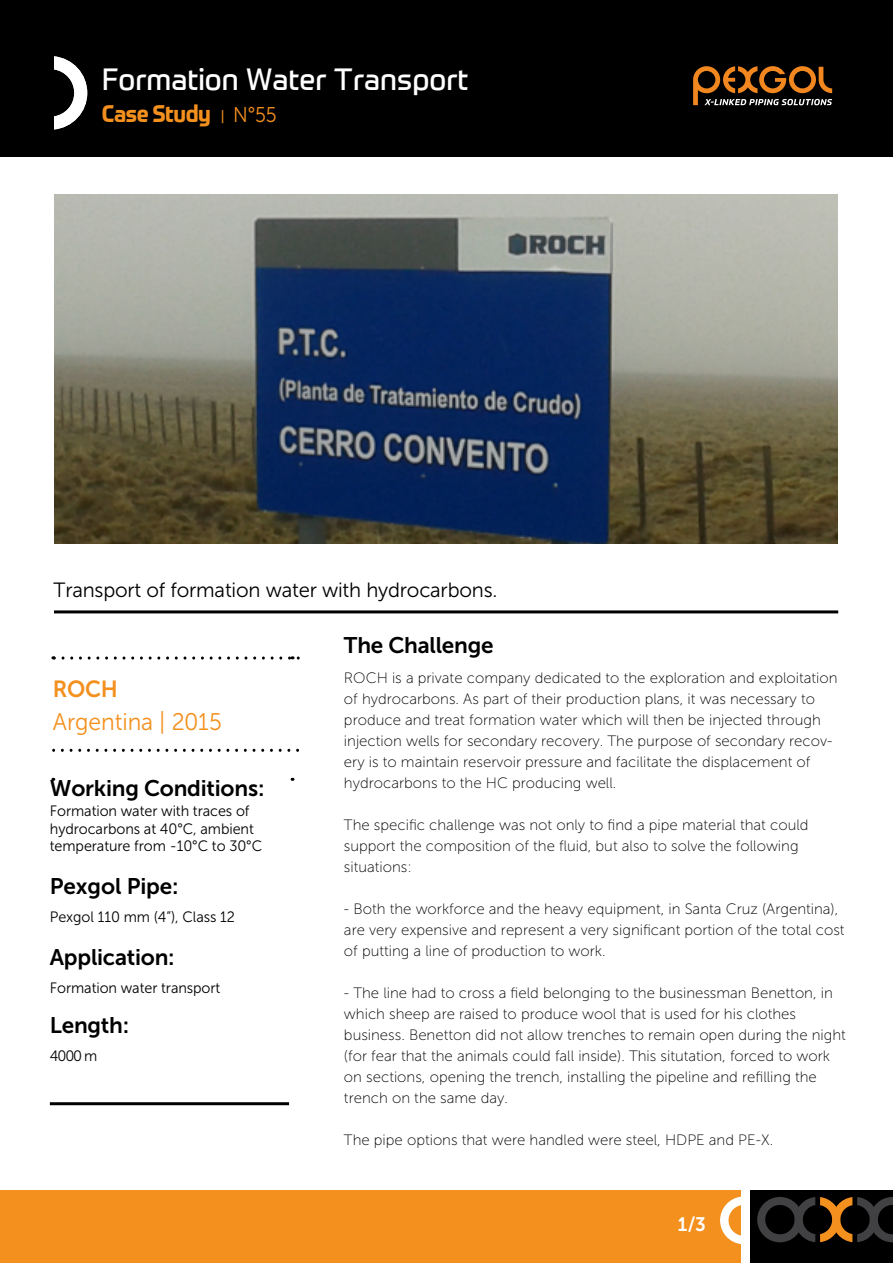
<style>
.page{position:relative;width:893px;height:1263px;background:#fff}
.page>*{position:absolute;margin:0;border:0;box-sizing:border-box;transform-origin:0 0}
.t1{font:30px "Prometo";color:#fff}
.t2{font:24px "Museo Sans 300";letter-spacing:-.005em;color:#f3901e;scale:.96 1}
.t3{font:700 23.4px "Prometo";letter-spacing:-.02em;color:#f3901e;scale:.92 1}
.t4{font:23.25px "Museo Sans 700";color:#f3901e;scale:.96 1}
.t5{font:22.5px "Museo Sans 700";letter-spacing:-.01em;color:#000}
.t6{font:20.55px "Museo Sans 300";letter-spacing:-.01em;color:#000}
.t7{font:19.5px "Museo Sans 700";color:#fff;scale:.96 1}
.t8{font:15px/21px "Museo Sans 100";color:#000}
.t9{font:15px/17.2px "Museo Sans 300";letter-spacing:-.005em;color:#000;scale:.96 1}
.s1{font-family:"Museo Sans 300";font-weight:400;font-size:13.8px}
.s2{font-family:"Museo Sans 300";font-weight:400;font-size:21.3px}
</style>
<div class="page">
<div style="left:0;top:1190px;width:740px;height:73px;background:#f3901e"></div>
<svg style="left:720px;top:1196px;width:21px;height:48px"></svg>
<div style="left:750px;top:1190px;width:143px;height:73px;background:#000"></div>
<svg style="left:757px;top:1197px;width:136px;height:45px"></svg>
<div style="left:0;top:0;width:893px;height:156px;background:#000"></div>
<svg style="left:54px;top:56px;width:33px;height:73px"></svg>
<svg style="left:693px;top:66px;width:139px;height:39px"></svg>
<hr style="left:54px;top:610px;width:784px;height:3px;background:#000">
<hr style="left:50px;top:1102px;width:239px;height:3px;background:#000">
<img style="left:55px;top:195px;width:783px;height:348px">
<svg style="left:88px;top:656px;width:11px;height:3px"></svg>
<svg style="left:149px;top:656px;width:11px;height:3px"></svg>
<svg style="left:210px;top:656px;width:11px;height:3px"></svg>
<svg style="left:271px;top:656px;width:11px;height:3px"></svg>
<svg style="left:288px;top:656px;width:12px;height:3px"></svg>
<svg style="left:96px;top:749px;width:11px;height:3px"></svg>
<svg style="left:157px;top:749px;width:11px;height:3px"></svg>
<svg style="left:218px;top:749px;width:11px;height:3px"></svg>
<svg style="left:279px;top:749px;width:11px;height:3px"></svg>
<h1 class="t1" style="left:102px;top:61px;width:368px">Formation Water Transport</h1>
<h3 class="t3" style="left:102px;top:99px;width:192px">Case Study <span class="s1">|</span> <span class="s2">N°55</span></h3>
<h3 class="t6" style="left:54px;top:579px;width:445px">Transport of formation water with hydrocarbons.</h3>
<h3 class="t4" style="left:53px;top:676px;width:69px">ROCH</h3>
<h2 class="t2" style="left:53px;top:709px;width:178px">Argentina | 2015</h2>
<h3 class="t5" style="left:50px;top:776px;width:216px">Working Conditions:</h3>
<p class="t9" style="left:50px;top:802px;width:223px">Formation water with traces of hydrocarbons at 40°C, ambient temperature from -10°C to 30°C</p>
<h3 class="t5" style="left:50px;top:874px;width:130px">Pexgol Pipe:</h3>
<p class="t9" style="left:50px;top:908px;width:194px">Pexgol 110 mm (4”), Class 12</p>
<h3 class="t5" style="left:50px;top:945px;width:126px">Application:</h3>
<p class="t9" style="left:50px;top:979px;width:179px">Formation water transport</p>
<h3 class="t5" style="left:50px;top:1013px;width:81px">Length:</h3>
<p class="t9" style="left:50px;top:1047px;width:51px">4000 m</p>
<h3 class="t5" style="left:344px;top:633px;width:151px">The Challenge</h3>
<p class="t8" style="left:344px;top:667px;width:495px">ROCH is a private company dedicated to the exploration and exploitation of hydrocarbons. As part of their production plans, it was necessary to produce and treat formation water which will then be injected through injection wells for secondary recovery. The purpose of secondary recov&shy;ery is to maintain reservoir pressure and facilitate the displacement of hydrocarbons to the HC producing well.</p>
<p class="t8" style="left:344px;top:814px;width:466px">The specific challenge was not only to find a pipe material that could support the composition of the fluid, but also to solve the following situations:</p>
<p class="t8" style="left:344px;top:898px;width:502px">- Both the workforce and the heavy equipment, in Santa Cruz (Argentina), are very expensive and represent a very significant portion of the total cost of putting a line of production to work.</p>
<p class="t8" style="left:344px;top:982px;width:503px">- The line had to cross a field belonging to the businessman Benetton, in which sheep are raised to produce wool that is used for his clothes business. Benetton did not allow trenches to remain open during the night (for fear that the animals could fall inside). This situtation, forced to work on sections, opening the trench, installing the pipeline and refilling the trench on the same day.</p>
<p class="t8" style="left:344px;top:1129px;width:431px">The pipe options that were handled were steel, HDPE and PE-X.</p>
<h3 class="t7" style="left:678px;top:1213px;width:30px">1/3</h3>
</div>
